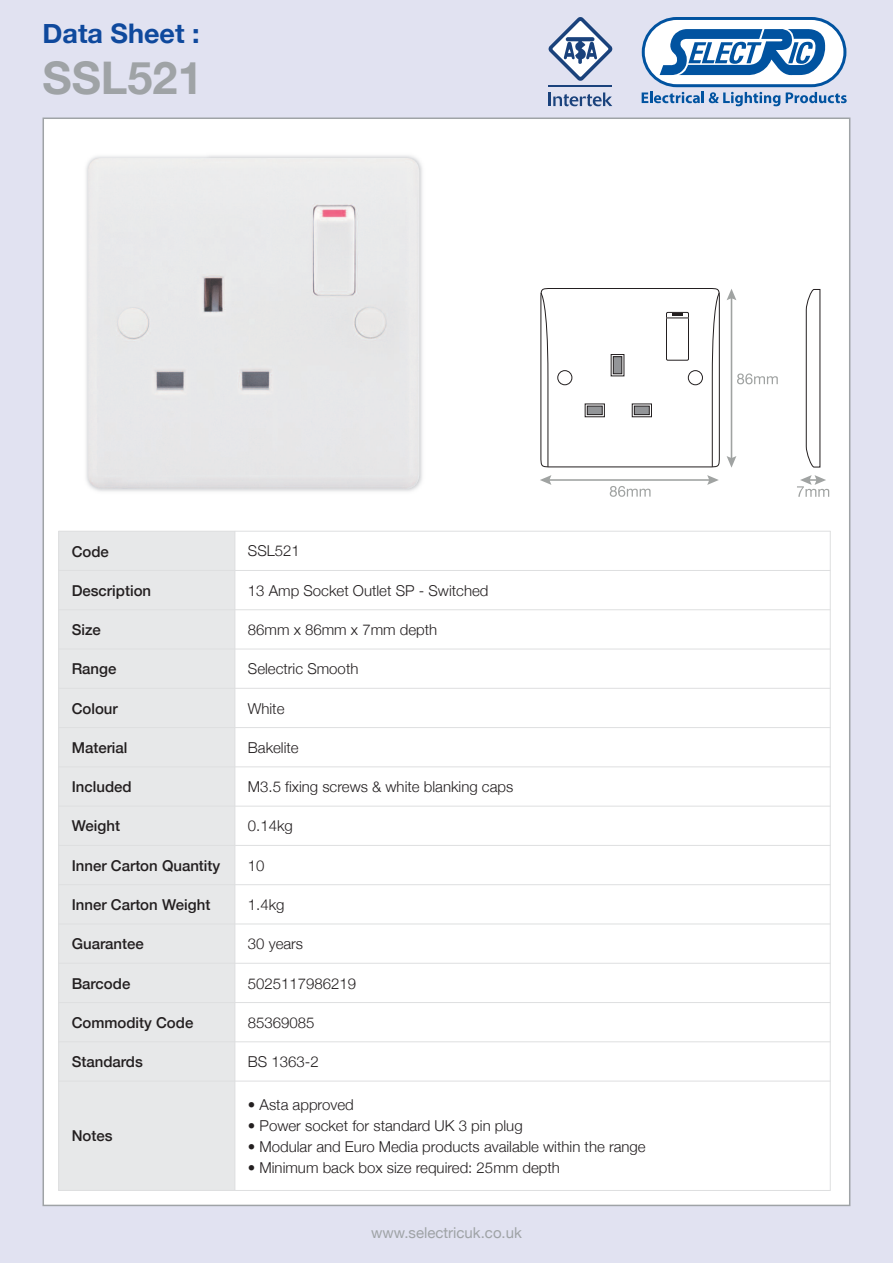
<style>
.page{position:relative;width:893px;height:1263px;background:#e1e2f1}
.page>*{position:absolute;margin:0;border:0;box-sizing:border-box;transform-origin:0 0}
.t1{font:700 45px "Helvetica Neue";color:#9fa3a6}
.t2{font:700 27px "Helvetica Neue";color:#0f499d}
.t3{font:300 15px "Helvetica Neue";color:#231f20}
.t4{font:500 15px "Helvetica Neue";color:#231f20}
.t5{font:15px "Helvetica Neue";color:#9fa3a6}
</style>
<div class="page">
<div style="left:44px;top:119px;width:805px;height:1086px;background:#fff"></div>
<svg style="left:642px;top:17px;width:205px;height:89px"></svg>
<img style="left:86px;top:155px;width:336px;height:337px">
<div style="left:88px;top:158px;width:331px;height:331px;background:#e7e7e9"></div>
<div style="left:58px;top:531px;width:177px;height:39px;background:#e7e8e9"></div>
<div style="left:58px;top:570px;width:177px;height:40px;background:#e7e8e9"></div>
<div style="left:58px;top:610px;width:177px;height:39px;background:#e7e8e9"></div>
<div style="left:58px;top:649px;width:177px;height:39px;background:#e7e8e9"></div>
<div style="left:58px;top:688px;width:177px;height:39px;background:#e7e8e9"></div>
<div style="left:58px;top:727px;width:177px;height:40px;background:#e7e8e9"></div>
<div style="left:58px;top:767px;width:177px;height:39px;background:#e7e8e9"></div>
<div style="left:58px;top:806px;width:177px;height:39px;background:#e7e8e9"></div>
<div style="left:58px;top:845px;width:177px;height:40px;background:#e7e8e9"></div>
<div style="left:58px;top:885px;width:177px;height:39px;background:#e7e8e9"></div>
<div style="left:58px;top:924px;width:177px;height:39px;background:#e7e8e9"></div>
<div style="left:58px;top:963px;width:177px;height:39px;background:#e7e8e9"></div>
<div style="left:58px;top:1002px;width:177px;height:40px;background:#e7e8e9"></div>
<div style="left:58px;top:1042px;width:177px;height:39px;background:#e7e8e9"></div>
<div style="left:58px;top:1081px;width:177px;height:110px;background:#e7e8e9"></div>
<hr style="left:58px;top:531px;width:1px;height:660px;background:#dedfe0">
<hr style="left:235px;top:531px;width:1px;height:660px;background:#dedfe0">
<hr style="left:830px;top:531px;width:1px;height:660px;background:#dedfe0">
<hr style="left:58px;top:531px;width:772px;height:1px;background:#dedfe0">
<hr style="left:58px;top:570px;width:772px;height:1px;background:#dedfe0">
<hr style="left:58px;top:609px;width:772px;height:1px;background:#dedfe0">
<hr style="left:58px;top:649px;width:772px;height:1px;background:#dedfe0">
<hr style="left:58px;top:688px;width:772px;height:1px;background:#dedfe0">
<hr style="left:58px;top:727px;width:772px;height:1px;background:#dedfe0">
<hr style="left:58px;top:767px;width:772px;height:1px;background:#dedfe0">
<hr style="left:58px;top:806px;width:772px;height:1px;background:#dedfe0">
<hr style="left:58px;top:845px;width:772px;height:1px;background:#dedfe0">
<hr style="left:58px;top:884px;width:772px;height:1px;background:#dedfe0">
<hr style="left:58px;top:924px;width:772px;height:1px;background:#dedfe0">
<hr style="left:58px;top:963px;width:772px;height:1px;background:#dedfe0">
<hr style="left:58px;top:1002px;width:772px;height:1px;background:#dedfe0">
<hr style="left:58px;top:1041px;width:772px;height:1px;background:#dedfe0">
<hr style="left:58px;top:1081px;width:772px;height:1px;background:#dedfe0">
<hr style="left:58px;top:1190px;width:772px;height:1px;background:#dedfe0">
<svg style="left:727px;top:289px;width:51px;height:179px"></svg>
<svg style="left:540px;top:475px;width:179px;height:22px"></svg>
<svg style="left:797px;top:475px;width:32px;height:22px"></svg>
<svg style="left:806px;top:289px;width:15px;height:179px"></svg>
<div style="left:541px;top:288px;width:179px;height:179px;border:1px solid #231f20;border-radius:11px"></div>
<svg style="left:540px;top:292px;width:9px;height:175px"></svg>
<svg style="left:712px;top:292px;width:8px;height:175px"></svg>
<div style="left:557px;top:370px;width:15px;height:15px;border:1px solid #231f20;border-radius:50%"></div>
<div style="left:688px;top:370px;width:15px;height:15px;border:1px solid #231f20;border-radius:50%"></div>
<div style="left:587px;top:406px;width:15px;height:9px;background:#939598"></div>
<div style="left:587px;top:406px;width:16px;height:9px;border:1px solid #231f20"></div>
<div style="left:634px;top:406px;width:15px;height:9px;background:#939598"></div>
<div style="left:634px;top:406px;width:16px;height:9px;border:1px solid #231f20"></div>
<div style="left:613px;top:357px;width:9px;height:17px;background:#939598"></div>
<div style="left:613px;top:356px;width:9px;height:18px;border:1px solid #231f20"></div>
<div style="left:632px;top:404px;width:20px;height:13px;border:1px solid #231f20"></div>
<div style="left:666px;top:312px;width:23px;height:48px;border:1px solid #231f20"></div>
<svg style="left:666px;top:313px;width:22px;height:6px"></svg>
<svg style="left:549px;top:92px;width:63px;height:14px"></svg>
<hr style="left:549px;top:86px;width:63px;height:1px;background:#1a427c">
<svg style="left:549px;top:17px;width:63px;height:64px"></svg>
<h2 class="t2" style="left:43px;top:17px;width:159px">Data Sheet :</h2>
<h1 class="t1" style="left:43px;top:50px;width:162px">SSL521</h1>
<p class="t4" style="left:72px;top:542px;width:39px">Code</p>
<p class="t3" style="left:248px;top:542px;width:53px">SSL521</p>
<p class="t4" style="left:72px;top:581px;width:81px">Description</p>
<p class="t3" style="left:248px;top:581px;width:242px">13 Amp Socket Outlet SP - Switched</p>
<p class="t4" style="left:72px;top:620px;width:31px">Size</p>
<p class="t3" style="left:248px;top:620px;width:191px">86mm x 86mm x 7mm depth</p>
<p class="t4" style="left:72px;top:660px;width:46px">Range</p>
<p class="t3" style="left:248px;top:660px;width:112px">Selectric Smooth</p>
<p class="t4" style="left:72px;top:699px;width:48px">Colour</p>
<p class="t3" style="left:248px;top:699px;width:38px">White</p>
<p class="t4" style="left:72px;top:738px;width:57px">Material</p>
<p class="t3" style="left:248px;top:738px;width:52px">Bakelite</p>
<p class="t4" style="left:72px;top:777px;width:62px">Included</p>
<p class="t3" style="left:248px;top:778px;width:267px">M3.5 fixing screws &amp; white blanking caps</p>
<p class="t4" style="left:72px;top:817px;width:50px">Weight</p>
<p class="t3" style="left:248px;top:817px;width:47px">0.14kg</p>
<p class="t4" style="left:72px;top:856px;width:150px">Inner Carton Quantity</p>
<p class="t3" style="left:248px;top:856px;width:18px">10</p>
<p class="t4" style="left:72px;top:895px;width:140px">Inner Carton Weight</p>
<p class="t3" style="left:248px;top:895px;width:38px">1.4kg</p>
<p class="t4" style="left:72px;top:935px;width:74px">Guarantee</p>
<p class="t3" style="left:248px;top:935px;width:57px">30 years</p>
<p class="t4" style="left:72px;top:974px;width:60px">Barcode</p>
<p class="t3" style="left:248px;top:974px;width:110px">5025117986219</p>
<p class="t4" style="left:72px;top:1013px;width:123px">Commodity Code</p>
<p class="t3" style="left:248px;top:1013px;width:68px">85369085</p>
<p class="t4" style="left:72px;top:1052px;width:73px">Standards</p>
<p class="t3" style="left:248px;top:1052px;width:72px">BS 1363-2</p>
<p class="t4" style="left:72px;top:1127px;width:42px">Notes</p>
<p class="t3" style="left:248px;top:1095px;width:107px">• Asta approved</p>
<p class="t3" style="left:248px;top:1116px;width:276px">• Power socket for standard UK 3 pin plug</p>
<p class="t3" style="left:248px;top:1137px;width:399px">• Modular and Euro Media products available within the range</p>
<p class="t3" style="left:248px;top:1158px;width:314px">• Minimum back box size required: 25mm depth</p>
<p class="t5" style="left:371px;top:1224px;width:152px">www.selectricuk.co.uk</p>
</div>
